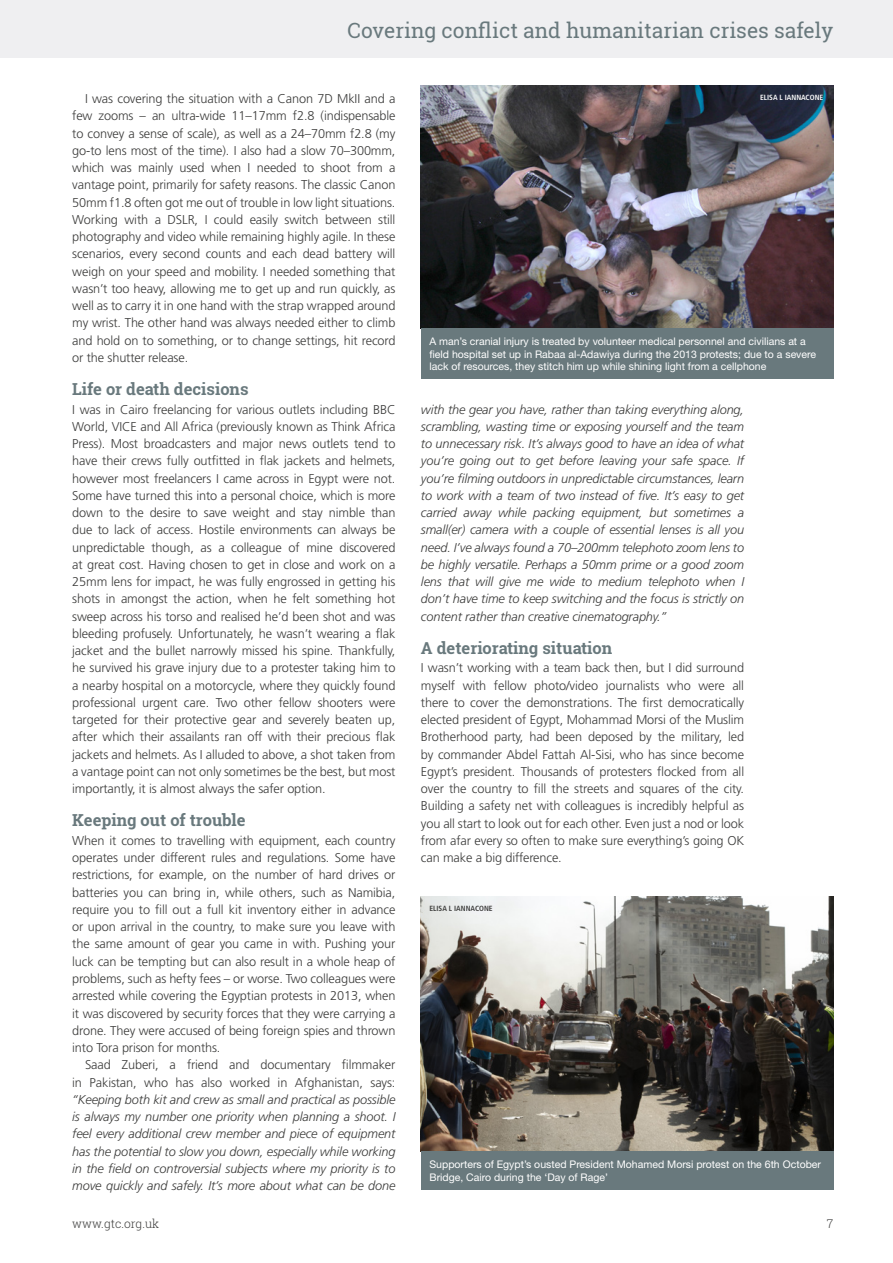
<style>
.page{position:relative;width:893px;height:1263px;background:#fff}
.page>*{position:absolute;margin:0;border:0;box-sizing:border-box;transform-origin:0 0}
.t1{font:21px "Roboto Slab";color:#69797d}
.t2{font:700 16.5px "Roboto Slab";color:#69797d}
.t3{font:300 12.75px/17.2px "Frutiger LT Std";letter-spacing:-.01em;color:#3c3c3b;text-align:justify}
.t4{font:italic 300 12.75px/17.2px "Frutiger LT Std";letter-spacing:-.01em;color:#3c3c3b;text-align:justify}
.t5{font:300 12px "Roboto Slab";color:#3c3c3b}
.t6{font:10.5px/12.6px "Helvetica Neue LT Pro";color:#fff}
.t7{font:700 condensed 7.5px "Frutiger LT Std";color:#fff}
.t8{font:700 condensed 7.5px "Frutiger LT Std";color:#3c3c3b}
</style>
<div class="page">
<div style="left:0;top:0;width:893px;height:57px;background:#efeff1"></div>
<img style="left:421px;top:86px;width:412px;height:242px">
<img style="left:421px;top:897px;width:412px;height:255px">
<div style="left:421px;top:328px;width:412px;height:51px;background:#69797d"></div>
<div style="left:421px;top:1152px;width:412px;height:38px;background:#69797d"></div>
<h1 class="t1" style="left:347px;top:16px;width:487px">Covering conflict and humanitarian crises safely</h1>
<p class="t3" style="left:72px;top:90px;width:325px;text-indent:13px">I was covering the situation with a Canon 7D MkII and a few zooms – an ultra-wide 11–17mm f2.8 (indispensable to convey a sense of scale), as well as a 24–70mm f2.8 (my go-to lens most of the time). I also had a slow 70–300mm, which was mainly used when I needed to shoot from a vantage point, primarily for safety reasons. The classic Canon 50mm f1.8 often got me out of trouble in low light situations.<br>Working with a DSLR, I could easily switch between still photography and video while remaining highly agile. In these scenarios, every second counts and each dead battery will weigh on your speed and mobility. I needed something that wasn’t too heavy, allowing me to get up and run quickly, as well as to carry it in one hand with the strap wrapped around my wrist. The other hand was always needed either to climb and hold on to something, or to change settings, hit record or the shutter release.</p>
<p class="t2" style="left:72px;top:378px;width:178px">Life or death decisions</p>
<p class="t3" style="left:72px;top:401px;width:325px">I was in Cairo freelancing for various outlets including BBC World, VICE and All Africa (previously known as Think Africa Press). Most broadcasters and major news outlets tend to have their crews fully outfitted in flak jackets and helmets, however most freelancers I came across in Egypt were not.<br>Some have turned this into a personal choice, which is more down to the desire to save weight and stay nimble than due to lack of access. Hostile environments can always be unpredictable though, as a colleague of mine discovered at great cost. Having chosen to get in close and work on a 25mm lens for impact, he was fully engrossed in getting his shots in amongst the action, when he felt something hot sweep across his torso and realised he’d been shot and was bleeding profusely. Unfortunately, he wasn’t wearing a flak jacket and the bullet narrowly missed his spine. Thankfully, he survived his grave injury due to a protester taking him to a nearby hospital on a motorcycle, where they quickly found professional urgent care. Two other fellow shooters were targeted for their protective gear and severely beaten up, after which their assailants ran off with their precious flak jackets and helmets. As I alluded to above, a shot taken from a vantage point can not only sometimes be the best, but most importantly, it is almost always the safer option.</p>
<p class="t2" style="left:72px;top:809px;width:175px">Keeping out of trouble</p>
<p class="t3" style="left:72px;top:832px;width:325px">When it comes to travelling with equipment, each country operates under different rules and regulations. Some have restrictions, for example, on the number of hard drives or batteries you can bring in, while others, such as Namibia, require you to fill out a full kit inventory either in advance or upon arrival in the country, to make sure you leave with the same amount of gear you came in with. Pushing your luck can be tempting but can also result in a whole heap of problems, such as hefty fees – or worse. Two colleagues were arrested while covering the Egyptian protests in 2013, when it was discovered by security forces that they were carrying a drone. They were accused of being foreign spies and thrown into Tora prison for months.</p>
<p class="t3" style="left:72px;top:1056px;width:325px;text-align:right">Saad Zuberi, a friend and documentary filmmaker in Pakistan, who has also worked in Afghanistan, says:</p>
<p class="t4" style="left:72px;top:1091px;width:325px">“Keeping both kit and crew as small and practical as possible is always my number one priority when planning a shoot. I feel every additional crew member and piece of equipment has the potential to slow you down, especially while working in the field on controversial subjects where my priority is to move quickly and safely. It’s more about what can be done</p>
<p class="t7" style="left:760px;top:93px;width:65px">ELISA L IANNACONE</p>
<p class="t6" style="left:429px;top:335px;width:388px">A man’s cranial injury is treated by volunteer medical personnel and civilians at a field hospital set up in Rabaa al-Adawiya during the 2013 protests; due to a severe lack of resources, they stitch him up while shining light from a cellphone</p>
<p class="t4" style="left:421px;top:401px;width:325px">with the gear you have, rather than taking everything along, scrambling, wasting time or exposing yourself and the team to unnecessary risk. It’s always good to have an idea of what you’re going out to get before leaving your safe space. If you’re filming outdoors in unpredictable circumstances, learn to work with a team of two instead of five. It’s easy to get carried away while packing equipment, but sometimes a small(er) camera with a couple of essential lenses is all you need. I’ve always found a 70–200mm telephoto zoom lens to be highly versatile. Perhaps a 50mm prime or a good zoom lens that will give me wide to medium telephoto when I don’t have time to keep switching and the focus is strictly on content rather than creative cinematography.”</p>
<p class="t2" style="left:421px;top:636px;width:193px">A deteriorating situation</p>
<p class="t3" style="left:421px;top:660px;width:325px">I wasn’t working with a team back then, but I did surround myself with fellow photo/video journalists who were all there to cover the demonstrations. The first democratically elected president of Egypt, Mohammad Morsi of the Muslim Brotherhood party, had been deposed by the military, led by commander Abdel Fattah Al-Sisi, who has since become Egypt’s president. Thousands of protesters flocked from all over the country to fill the streets and squares of the city.<br>Building a safety net with colleagues is incredibly helpful as you all start to look out for each other. Even just a nod or look from afar every so often to make sure everything’s going OK can make a big difference.</p>
<p class="t8" style="left:429px;top:904px;width:65px">ELISA L IANNACONE</p>
<p class="t6" style="left:429px;top:1158px;width:393px">Supporters of Egypt’s ousted President Mohamed Morsi protest on the 6th October<br>Bridge, Cairo during the ‘Day of Rage’</p>
<p class="t5" style="left:72px;top:1215px;width:89px">www.gtc.org.uk</p>
<p class="t5" style="left:827px;top:1215px;width:8px">7</p>
</div>
